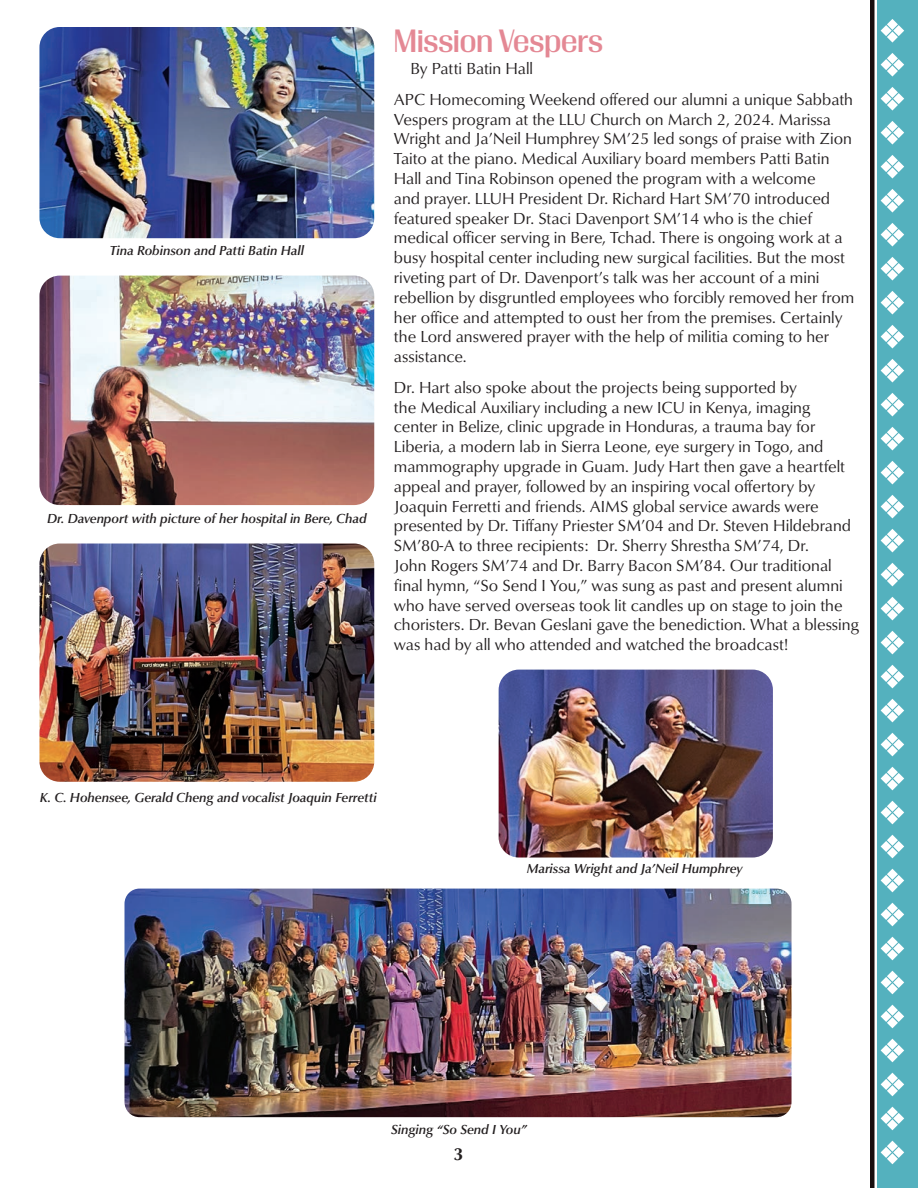
<style>
.page{position:relative;width:918px;height:1188px;background:#fff}
.page>*{position:absolute;margin:0;border:0;box-sizing:border-box;transform-origin:0 0}
.t1{font:500 30px "Timonium";color:#e48894}
.t2{font:700 18px "Classico URW";color:#231f20}
.t3{font:16.5px/19.8px "Classico URW";color:#231f20}
.t4{font:13.5px "Classico URW Med Ita";color:#231f20}
</style>
<div class="page">
<img style="left:39px;top:27px;width:335px;height:211px">
<img style="left:39px;top:276px;width:335px;height:229px">
<img style="left:124px;top:889px;width:668px;height:228px">
<img style="left:39px;top:544px;width:335px;height:238px">
<img style="left:499px;top:670px;width:274px;height:188px">
<div style="left:878px;top:0;width:40px;height:1188px;background:#54b1be"></div>
<svg style="left:881px;top:869px;width:23px;height:23px"></svg>
<svg style="left:881px;top:835px;width:23px;height:23px"></svg>
<svg style="left:881px;top:801px;width:23px;height:23px"></svg>
<svg style="left:881px;top:767px;width:23px;height:23px"></svg>
<svg style="left:881px;top:733px;width:23px;height:23px"></svg>
<svg style="left:881px;top:699px;width:23px;height:23px"></svg>
<svg style="left:881px;top:665px;width:23px;height:23px"></svg>
<svg style="left:881px;top:631px;width:23px;height:23px"></svg>
<svg style="left:881px;top:597px;width:23px;height:23px"></svg>
<svg style="left:881px;top:1141px;width:23px;height:23px"></svg>
<svg style="left:881px;top:1107px;width:23px;height:23px"></svg>
<svg style="left:881px;top:1073px;width:23px;height:23px"></svg>
<svg style="left:881px;top:1039px;width:23px;height:23px"></svg>
<svg style="left:881px;top:1005px;width:23px;height:23px"></svg>
<svg style="left:881px;top:971px;width:23px;height:23px"></svg>
<svg style="left:881px;top:937px;width:23px;height:23px"></svg>
<svg style="left:881px;top:903px;width:23px;height:23px"></svg>
<svg style="left:881px;top:257px;width:23px;height:24px"></svg>
<svg style="left:881px;top:563px;width:23px;height:23px"></svg>
<svg style="left:881px;top:529px;width:23px;height:23px"></svg>
<svg style="left:881px;top:495px;width:23px;height:23px"></svg>
<svg style="left:881px;top:461px;width:23px;height:23px"></svg>
<svg style="left:881px;top:427px;width:23px;height:23px"></svg>
<svg style="left:881px;top:393px;width:23px;height:23px"></svg>
<svg style="left:881px;top:359px;width:23px;height:23px"></svg>
<svg style="left:881px;top:325px;width:23px;height:23px"></svg>
<svg style="left:881px;top:291px;width:23px;height:23px"></svg>
<svg style="left:881px;top:121px;width:23px;height:24px"></svg>
<svg style="left:881px;top:87px;width:23px;height:24px"></svg>
<svg style="left:881px;top:53px;width:23px;height:24px"></svg>
<svg style="left:881px;top:19px;width:23px;height:24px"></svg>
<svg style="left:881px;top:223px;width:23px;height:24px"></svg>
<svg style="left:881px;top:189px;width:23px;height:24px"></svg>
<svg style="left:881px;top:155px;width:23px;height:24px"></svg>
<hr style="left:870px;top:0;width:4px;height:1188px;background:#180e0f">
<p class="t4" style="left:110px;top:243px;width:196px">Tina Robinson and Patti Batin Hall</p>
<p class="t4" style="left:47px;top:510px;width:321px">Dr. Davenport with picture of her hospital in Bere, Chad</p>
<p class="t1" style="left:394px;top:23px;width:211px">Mission Vespers</p>
<p class="t3" style="left:410px;top:58px;width:124px">By Patti Batin Hall</p>
<p class="t3" style="left:394px;top:88px;width:462px">APC Homecoming Weekend offered our alumni a unique Sabbath Vespers program at the LLU Church on March 2, 2024. Marissa Wright and Ja’Neil Humphrey SM’25 led songs of praise with Zion Taito at the piano. Medical Auxiliary board members Patti Batin Hall and Tina Robinson opened the program with a welcome<br>and prayer. LLUH President Dr. Richard Hart SM’70 introduced featured speaker Dr. Staci Davenport SM’14 who is the chief medical officer serving in Bere, Tchad. There is ongoing work at a busy hospital center including new surgical facilities. But the most riveting part of Dr. Davenport’s talk was her account of a mini rebellion by disgruntled employees who forcibly removed her from her office and attempted to oust her from the premises. Certainly the Lord answered prayer with the help of militia coming to her assistance.</p>
<p class="t3" style="left:394px;top:376px;width:467px">Dr. Hart also spoke about the projects being supported by<br>the Medical Auxiliary including a new ICU in Kenya, imaging<br>center in Belize, clinic upgrade in Honduras, a trauma bay for Liberia, a modern lab in Sierra Leone, eye surgery in Togo, and mammography upgrade in Guam. Judy Hart then gave a heartfelt appeal and prayer, followed by an inspiring vocal offertory by Joaquin Ferretti and friends. AIMS global service awards were presented by Dr. Tiffany Priester SM’04 and Dr. Steven Hildebrand SM’80-A to three recipients: Dr. Sherry Shrestha SM’74, Dr.<br>John Rogers SM’74 and Dr. Barry Bacon SM’84. Our traditional final hymn, “So Send I You,” was sung as past and present alumni who have served overseas took lit candles up on stage to join the choristers. Dr. Bevan Geslani gave the benediction. What a blessing was had by all who attended and watched the broadcast!</p>
<p class="t4" style="left:40px;top:789px;width:338px">K. C. Hohensee, Gerald Cheng and vocalist Joaquin Ferretti</p>
<p class="t4" style="left:527px;top:861px;width:217px">Marissa Wright and Ja’Neil Humphrey</p>
<p class="t4" style="left:391px;top:1122px;width:137px">Singing “So Send I You”</p>
<p class="t2" style="left:454px;top:1141px;width:11px">3</p>
</div>
